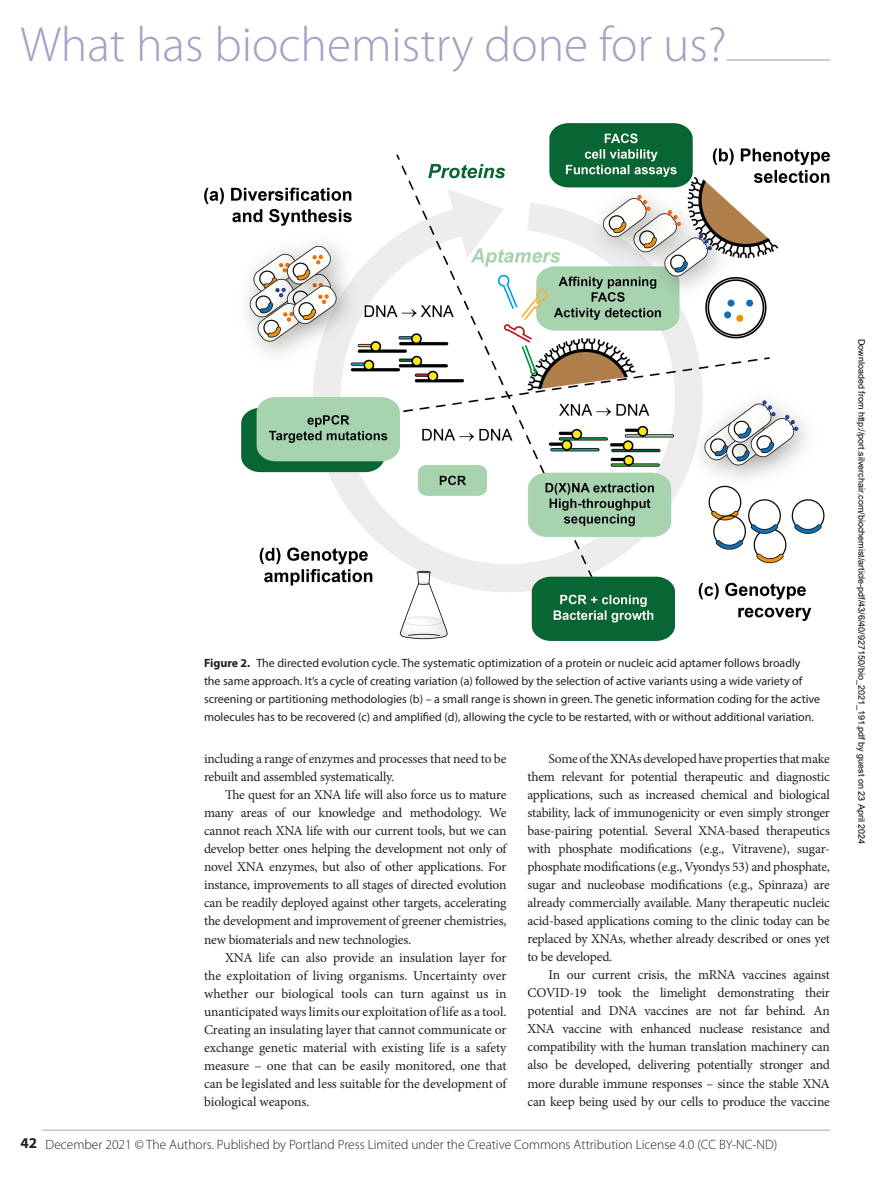
<style>
.page{position:relative;width:893px;height:1183px;background:#fff}
.page>*{position:absolute;margin:0;border:0;box-sizing:border-box;transform-origin:0 0}
.t1{font:300 49.5px "Myriad Pro";color:#a4a0c6}
.t2{font:13.5px/18px "Minion Pro";letter-spacing:-.015em;color:#231f20;text-align:justify}
.t3{font:300 13.5px "Myriad Pro";color:#231f20}
.t4{font:12px/18px "Myriad Pro";color:#231f20}
.t5{font:9px "Arial";color:#000}
.s1{font-weight:700}
.s2{font-weight:700;font-size:15px}
</style>
<div class="page">
<hr style="left:43px;top:1129px;width:787px;height:1px;background:#a4a0c6">
<hr style="left:727px;top:59px;width:103px;height:1px;background:#a4a0c6">
<img style="left:204px;top:123px;width:626px;height:517px">
<h1 class="t1" style="left:20px;top:14px;width:708px">What has biochemistry done for us?</h1>
<p class="t4" style="left:204px;top:654px;width:618px"><span class="s1">Figure 2.</span> The directed evolution cycle. The systematic optimization of a protein or nucleic acid aptamer follows broadly the same approach. It’s a cycle of creating variation (a) followed by the selection of active variants using a wide variety of screening or partitioning methodologies (b) – a small range is shown in green. The genetic information coding for the active molecules has to be recovered (c) and amplified (d), allowing the cycle to be restarted, with or without additional variation.</p>
<p class="t2" style="left:204px;top:750px;width:304px">including a range of enzymes and processes that need to be rebuilt and assembled systematically.</p>
<p class="t2" style="left:204px;top:786px;width:304px;text-indent:21px">The quest for an XNA life will also force us to mature many areas of our knowledge and methodology. We cannot reach XNA life with our current tools, but we can develop better ones helping the development not only of novel XNA enzymes, but also of other applications. For instance, improvements to all stages of directed evolution can be readily deployed against other targets, accelerating the development and improvement of greener chemistries, new biomaterials and new technologies.</p>
<p class="t2" style="left:204px;top:947px;width:304px;text-indent:21px">XNA life can also provide an insulation layer for the exploitation of living organisms. Uncertainty over whether our biological tools can turn against us in unanticipated ways limits our exploitation of life as a tool.<br>Creating an insulating layer that cannot communicate or exchange genetic material with existing life is a safety measure – one that can be easily monitored, one that can be legislated and less suitable for the development of biological weapons.</p>
<p class="t2" style="left:527px;top:749px;width:304px;text-indent:21px">Some of the XNAs developed have properties that make them relevant for potential therapeutic and diagnostic applications, such as increased chemical and biological stability, lack of immunogenicity or even simply stronger base-pairing potential. Several XNA-based therapeutics with phosphate modifications (e.g., Vitravene), sugar&shy;phosphate modifications (e.g., Vyondys 53) and phosphate, sugar and nucleobase modifications (e.g., Spinraza) are already commercially available. Many therapeutic nucleic acid-based applications coming to the clinic today can be replaced by XNAs, whether already described or ones yet to be developed.</p>
<p class="t2" style="left:527px;top:965px;width:304px;text-indent:21px">In our current crisis, the mRNA vaccines against COVID-19 took the limelight demonstrating their potential and DNA vaccines are not far behind. An XNA vaccine with enhanced nuclease resistance and compatibility with the human translation machinery can also be developed, delivering potentially stronger and more durable immune responses – since the stable XNA can keep being used by our cells to produce the vaccine</p>
<p class="t3" style="left:20px;top:1135px;width:758px"><span class="s2">42</span> December 2021 © The Authors. Published by Portland Press Limited under the Creative Commons Attribution License 4.0 (CC BY-NC-ND)</p>
<p class="t5" style="left:865px;top:339px;width:506px;rotate:90deg">Downloaded from http://port.silverchair.com/biochemist/article-pdf/43/6/40/927150/bio_2021_191.pdf by guest on 23 April 2024</p>
</div>
